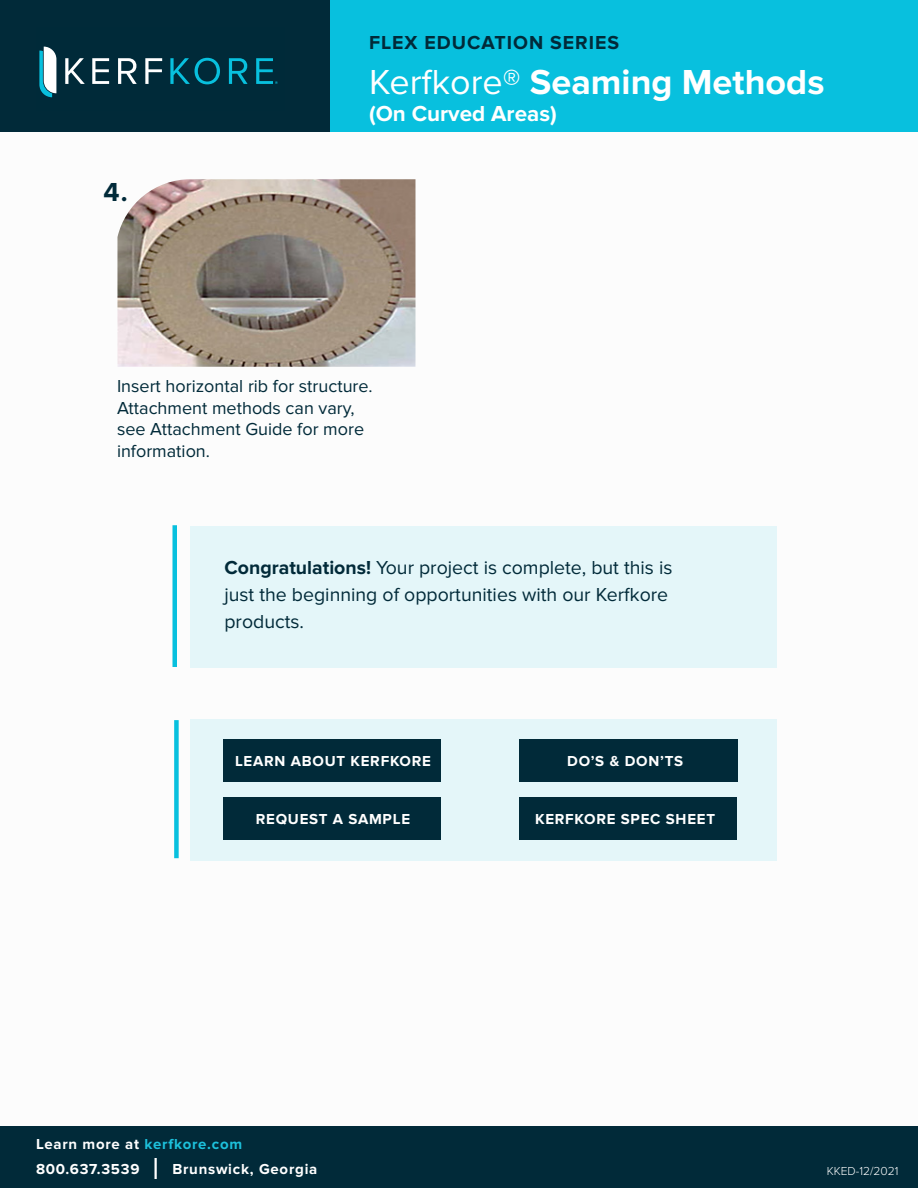
<style>
.page{position:relative;width:918px;height:1188px;background:#fff}
.page>*{position:absolute;margin:0;border:0;box-sizing:border-box;transform-origin:0 0}
.t1{font:700 36px "Proxima Nova";color:#fff}
.t2{font:700 27px "Proxima Nova";color:#012a39}
.t3{font:700 22.5px "Proxima Nova";color:#fff}
.Paragraph_Style_1{font:19.5px/27px "Proxima Nova";color:#012a39}
.t4{font:700 19.5px "Proxima Nova";letter-spacing:.05em;color:#012a39}
.Paragraph_Style_1-2{font:18px/21.6px "Proxima Nova";color:#012a39}
.t5{font:700 15px "Proxima Nova";letter-spacing:.05em;color:#fff}
.t6{font:700 15px "Proxima Nova";letter-spacing:.05em;color:#1dc1dc}
.t7{font:300 12px "Proxima Nova";color:#fff}
.s1{font-weight:400}
.s2{font-weight:700}
.s3{color:#fff}
</style>
<div class="page">
<div style="left:191px;top:719px;width:586px;height:142px;background:#e4f6f9"></div>
<div style="left:312px;top:0;width:606px;height:132px;background:#08c0de"></div>
<div style="left:0;top:0;width:330px;height:132px;background:#012a39"></div>
<div style="left:224px;top:739px;width:217px;height:43px;background:#012a39"></div>
<div style="left:224px;top:797px;width:217px;height:43px;background:#012a39"></div>
<div style="left:190px;top:526px;width:587px;height:142px;background:#e4f6f9"></div>
<div style="left:172px;top:525px;width:5px;height:142px;background:#08c0de"></div>
<div style="left:519px;top:739px;width:219px;height:43px;background:#012a39"></div>
<div style="left:519px;top:797px;width:218px;height:43px;background:#012a39"></div>
<img style="left:117px;top:179px;width:299px;height:188px">
<div style="left:174px;top:720px;width:5px;height:138px;background:#08c0de"></div>
<div style="left:0;top:1126px;width:918px;height:62px;background:#012a39"></div>
<hr style="left:154px;top:1158px;width:3px;height:21px;background:#fff">
<svg style="left:65px;top:58px;width:20px;height:26px"></svg>
<svg style="left:92px;top:58px;width:17px;height:26px"></svg>
<svg style="left:118px;top:58px;width:19px;height:26px"></svg>
<svg style="left:145px;top:58px;width:17px;height:26px"></svg>
<svg style="left:170px;top:58px;width:50px;height:26px"></svg>
<svg style="left:229px;top:58px;width:19px;height:26px"></svg>
<svg style="left:39px;top:47px;width:17px;height:50px"></svg>
<svg style="left:256px;top:58px;width:22px;height:26px"></svg>
<p class="t4" style="left:369px;top:32px;width:252px">FLEX EDUCATION SERIES</p>
<p class="t2" style="left:104px;top:176px;width:26px">4.</p>
<p class="t1" style="left:369px;top:61px;width:457px"><span class="s1">Kerfkore®</span> Seaming Methods</p>
<p class="t3" style="left:369px;top:100px;width:189px">(On Curved Areas)</p>
<p class="Paragraph_Style_1-2" style="left:117px;top:376px;width:257px">Insert horizontal rib for structure.<br>Attachment methods can vary, see Attachment Guide for more information.</p>
<p class="Paragraph_Style_1" style="left:224px;top:554px;width:450px"><span class="s2">Congratulations!</span> Your project is complete, but this is just the beginning of opportunities with our Kerfkore products.</p>
<p class="t5" style="left:235px;top:753px;width:197px">LEARN ABOUT KERFKORE</p>
<p class="t5" style="left:256px;top:810px;width:156px">REQUEST A SAMPLE</p>
<p class="t5" style="left:567px;top:753px;width:117px">DO’S &amp; DON’TS</p>
<p class="t5" style="left:535px;top:810px;width:181px">KERFKORE SPEC SHEET</p>
<p class="t6" style="left:36px;top:1135px;width:208px"><span class="s3">Learn more at</span> kerfkore.com</p>
<p class="t5" style="left:36px;top:1161px;width:105px">800.637.3539</p>
<p class="t5" style="left:172px;top:1161px;width:146px">Brunswick, Georgia</p>
<p class="t7" style="left:827px;top:1165px;width:73px">KKED-12/2021</p>
</div>
